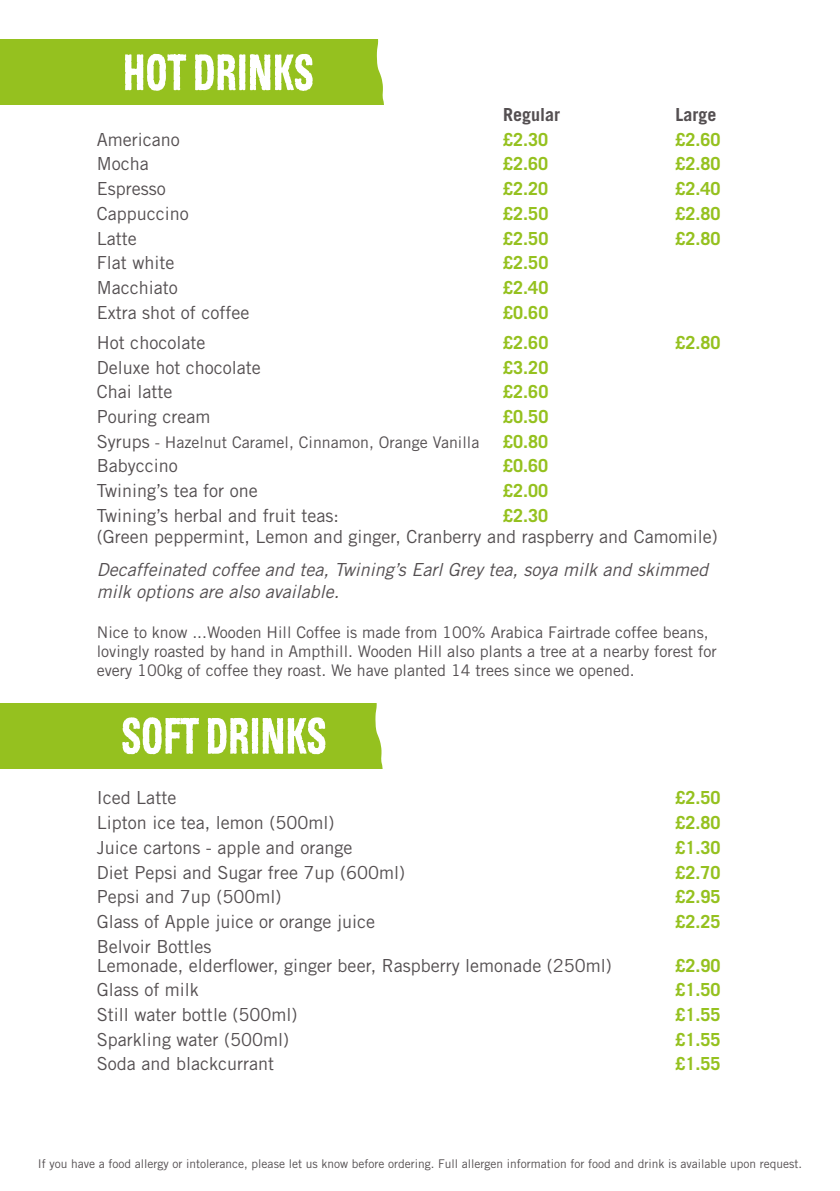
<style>
.page{position:relative;width:840px;height:1191px;background:#fff}
.page>*{position:absolute;margin:0;border:0;box-sizing:border-box;transform-origin:0 0}
.t1{font:50px "Jordans Mill";color:#fff}
.t2{font:18px/19px "Trade Gothic";color:#544f51}
.t3{font:700 18px "Trade Gothic";color:#95c11f}
.t4{font:italic 18px/21.6px "Trade Gothic";color:#544f51}
.t5{font:700 18px "Trade Gothic";color:#544f51}
.t6{font:16px/19.2px "Trade Gothic";color:#544f51}
.t7{font:12px "Trade Gothic";color:#544f51}
.s1{font-size:18px}
</style>
<div class="page">
<div style="left:0;top:40px;width:384px;height:65px;background:#95c11f"></div>
<div style="left:0;top:703px;width:383px;height:65px;background:#95c11f"></div>
<h1 class="t1" style="left:123px;top:41px;width:192px">HOT DRINKS</h1>
<p class="t5" style="left:503px;top:104px;width:59px">Regular</p>
<p class="t5" style="left:675px;top:104px;width:42px">Large</p>
<p class="t2" style="left:97px;top:130px;width:84px">Americano</p>
<p class="t3" style="left:503px;top:128px;width:47px">£2.30</p>
<p class="t3" style="left:675px;top:128px;width:47px">£2.60</p>
<p class="t2" style="left:97px;top:154px;width:54px">Mocha</p>
<p class="t3" style="left:503px;top:153px;width:47px">£2.60</p>
<p class="t3" style="left:675px;top:153px;width:47px">£2.80</p>
<p class="t2" style="left:97px;top:179px;width:70px">Espresso</p>
<p class="t3" style="left:503px;top:178px;width:47px">£2.20</p>
<p class="t3" style="left:675px;top:178px;width:47px">£2.40</p>
<p class="t2" style="left:97px;top:204px;width:94px">Cappuccino</p>
<p class="t3" style="left:503px;top:202px;width:47px">£2.50</p>
<p class="t3" style="left:675px;top:202px;width:47px">£2.80</p>
<p class="t2" style="left:97px;top:228px;width:41px">Latte</p>
<p class="t3" style="left:503px;top:227px;width:47px">£2.50</p>
<p class="t3" style="left:675px;top:227px;width:47px">£2.80</p>
<p class="t2" style="left:97px;top:253px;width:79px">Flat white</p>
<p class="t3" style="left:503px;top:252px;width:47px">£2.50</p>
<p class="t2" style="left:97px;top:278px;width:82px">Macchiato</p>
<p class="t3" style="left:503px;top:276px;width:47px">£2.40</p>
<p class="t2" style="left:97px;top:302px;width:154px">Extra shot of coffee</p>
<p class="t3" style="left:503px;top:301px;width:47px">£0.60</p>
<p class="t2" style="left:97px;top:333px;width:110px">Hot chocolate</p>
<p class="t3" style="left:503px;top:331px;width:47px">£2.60</p>
<p class="t3" style="left:675px;top:331px;width:47px">£2.80</p>
<p class="t2" style="left:97px;top:357px;width:165px">Deluxe hot chocolate</p>
<p class="t3" style="left:503px;top:356px;width:47px">£3.20</p>
<p class="t2" style="left:97px;top:382px;width:77px">Chai latte</p>
<p class="t3" style="left:503px;top:381px;width:47px">£2.60</p>
<p class="t2" style="left:97px;top:407px;width:115px">Pouring cream</p>
<p class="t3" style="left:503px;top:405px;width:47px">£0.50</p>
<p class="t6" style="left:97px;top:432px;width:384px"><span class="s1">Syrups</span> - Hazelnut Caramel, Cinnamon, Orange Vanilla</p>
<p class="t3" style="left:503px;top:430px;width:47px">£0.80</p>
<p class="t2" style="left:97px;top:456px;width:83px">Babyccino</p>
<p class="t3" style="left:503px;top:455px;width:47px">£0.60</p>
<p class="t2" style="left:97px;top:481px;width:162px">Twining’s tea for one</p>
<p class="t3" style="left:503px;top:479px;width:47px">£2.00</p>
<p class="t2" style="left:97px;top:505px;width:243px">Twining’s herbal and fruit teas:</p>
<p class="t3" style="left:503px;top:504px;width:47px">£2.30</p>
<p class="t2" style="left:97px;top:527px;width:622px">(Green peppermint, Lemon and ginger, Cranberry and raspberry and Camomile)</p>
<p class="t4" style="left:97px;top:559px;width:612px">Decaffeinated coffee and tea, Twining’s Earl Grey tea, soya milk and skimmed milk options are also available.</p>
<p class="t6" style="left:97px;top:622px;width:621px">Nice to know ...Wooden Hill Coffee is made from 100% Arabica Fairtrade coffee beans, lovingly roasted by hand in Ampthill. Wooden Hill also plants a tree at a nearby forest for every 100kg of coffee they roast. We have planted 14 trees since we opened.</p>
<h1 class="t1" style="left:121px;top:704px;width:206px">SOFT DRINKS</h1>
<p class="t2" style="left:97px;top:788px;width:81px">Iced Latte</p>
<p class="t3" style="left:675px;top:787px;width:47px">£2.50</p>
<p class="t2" style="left:97px;top:813px;width:239px">Lipton ice tea, lemon (500ml)</p>
<p class="t3" style="left:675px;top:811px;width:47px">£2.80</p>
<p class="t2" style="left:97px;top:837px;width:257px">Juice cartons - apple and orange</p>
<p class="t3" style="left:675px;top:836px;width:47px">£1.30</p>
<p class="t2" style="left:97px;top:862px;width:309px">Diet Pepsi and Sugar free 7up (600ml)</p>
<p class="t3" style="left:675px;top:861px;width:47px">£2.70</p>
<p class="t2" style="left:97px;top:887px;width:186px">Pepsi and 7up (500ml)</p>
<p class="t3" style="left:675px;top:885px;width:47px">£2.95</p>
<p class="t2" style="left:97px;top:911px;width:279px">Glass of Apple juice or orange juice</p>
<p class="t3" style="left:675px;top:910px;width:47px">£2.25</p>
<p class="t2" style="left:97px;top:936px;width:516px">Belvoir Bottles<br>Lemonade, elderflower, ginger beer, Raspberry lemonade (250ml)</p>
<p class="t3" style="left:675px;top:954px;width:47px">£2.90</p>
<p class="t2" style="left:97px;top:980px;width:103px">Glass of milk</p>
<p class="t3" style="left:675px;top:978px;width:47px">£1.50</p>
<p class="t2" style="left:97px;top:1004px;width:202px">Still water bottle (500ml)</p>
<p class="t3" style="left:675px;top:1003px;width:47px">£1.55</p>
<p class="t2" style="left:97px;top:1029px;width:193px">Sparkling water (500ml)</p>
<p class="t3" style="left:675px;top:1028px;width:47px">£1.55</p>
<p class="t2" style="left:97px;top:1054px;width:179px">Soda and blackcurrant</p>
<p class="t3" style="left:675px;top:1052px;width:47px">£1.55</p>
<p class="t7" style="left:38px;top:1156px;width:765px">If you have a food allergy or intolerance, please let us know before ordering. Full allergen information for food and drink is available upon request.</p>
</div>
